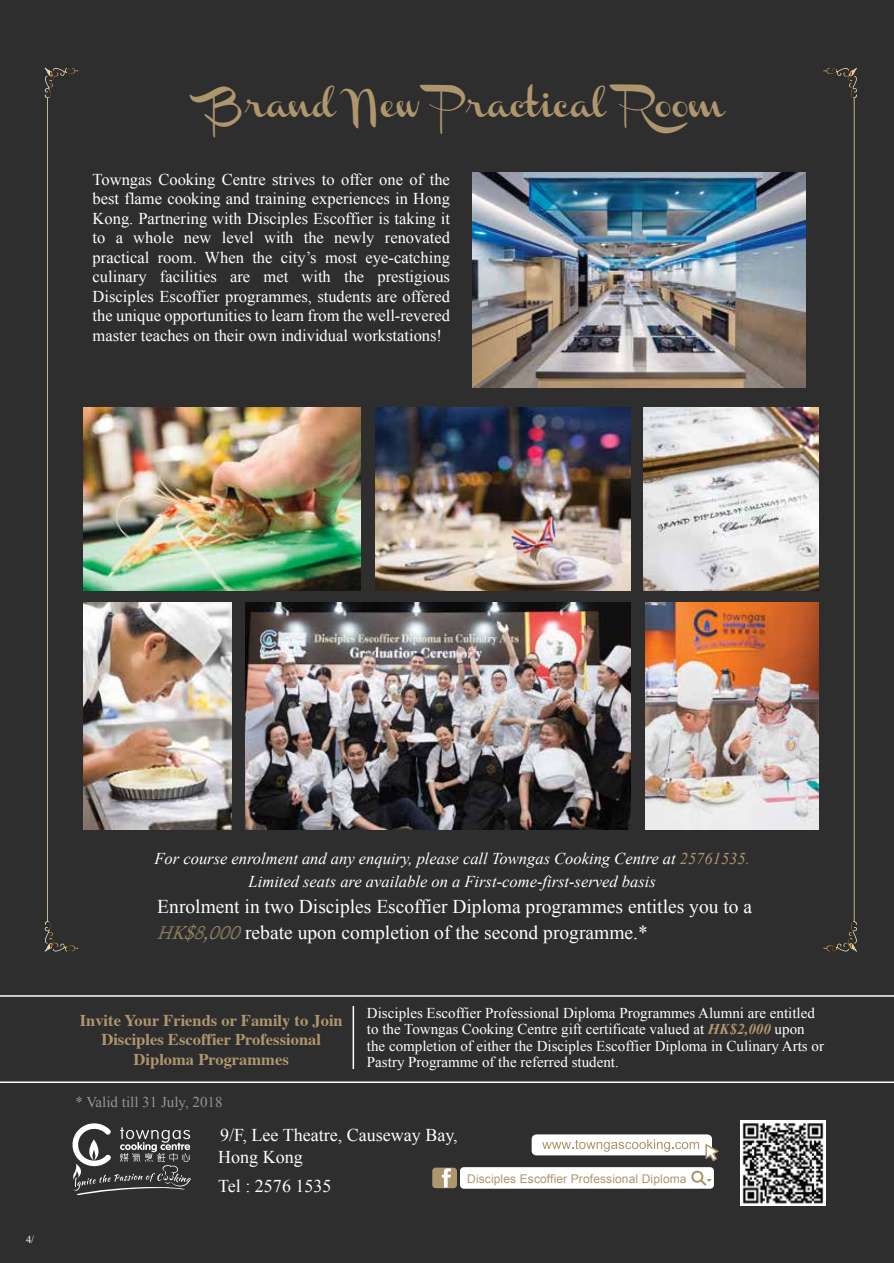
<style>
.page{position:relative;width:894px;height:1263px;background:#fff}
.page>*{position:absolute;margin:0;border:0;box-sizing:border-box;transform-origin:0 0}
.t1{font:25.5px "Channel";color:#af966d}
.t2{font:19.5px/25.5px "Times New Roman";color:#fff}
.t3{font:18px/21.6px "Times New Roman";color:#fff}
.t4{font:16.5px/19.5px "Times New Roman";color:#fff;text-align:justify}
.t5{font:italic 16.5px/22.5px "Times New Roman";color:#fff;text-align:center}
.t6{font:700 16.5px/19.5px "Times";color:#af966d;text-align:center}
.t7{font:15px/16.5px "Times New Roman";color:#fff}
.t8{font:15px "Times New Roman";color:#939598}
.t9{font:12px "Arial";letter-spacing:.01em;color:#ae966c}
.t10{font:10.5px "Times New Roman";color:#fff}
.s1{color:#af966d}
.s2{font-family:"Adriane Lux W01";font-style:italic;font-size:18px;color:#af966d}
.s3{font-weight:700;font-style:italic;color:#af966d}
</style>
<div class="page">
<div style="left:0;top:0;width:893px;height:1263px;background:#2e2e2f"></div>
<svg style="left:45px;top:68px;width:33px;height:884px"></svg>
<svg style="left:823px;top:68px;width:33px;height:884px"></svg>
<hr style="left:352px;top:1006px;width:2px;height:63px;background:#fff">
<hr style="left:0;top:995px;width:893px;height:2px;background:#fff">
<hr style="left:0;top:1081px;width:893px;height:2px;background:#fff">
<img style="left:83px;top:407px;width:277px;height:184px">
<img style="left:375px;top:407px;width:255px;height:184px">
<img style="left:643px;top:407px;width:174px;height:184px">
<img style="left:245px;top:602px;width:385px;height:228px">
<img style="left:83px;top:602px;width:149px;height:228px">
<img style="left:645px;top:602px;width:172px;height:228px">
<svg style="left:72px;top:1123px;width:119px;height:72px"></svg>
<div style="left:460px;top:1167px;width:253px;height:22px;background:#fff;border-radius:4px"></div>
<svg style="left:691px;top:1170px;width:20px;height:16px"></svg>
<div style="left:432px;top:1167px;width:25px;height:21px;background:#ae966c;border-radius:3px"></div>
<svg style="left:442px;top:1168px;width:9px;height:19px"></svg>
<div style="left:531px;top:1134px;width:180px;height:21px;background:#fff;border-radius:5px"></div>
<svg style="left:704px;top:1142px;width:15px;height:20px"></svg>
<svg style="left:542px;top:1139px;width:156px;height:13px"></svg>
<img style="left:472px;top:173px;width:333px;height:214px">
<img style="left:740px;top:1121px;width:85px;height:84px">
<h1 class="t1" style="left:211px;top:94px;width:515px">Brand New Practical Room</h1>
<p class="t4" style="left:93px;top:169px;width:359px">Towngas Cooking Centre strives to offer one of the best flame cooking and training experiences in Hong Kong. Partnering with Disciples Escoffier is taking it to a whole new level with the newly renovated practical room. When the city’s most eye-catching culinary facilities are met with the prestigious Disciples Escoffier programmes, students are offered the unique opportunities to learn from the well-revered master teaches on their own individual workstations!</p>
<p class="t10" style="left:26px;top:1232px;width:10px">4/</p>
<p class="t5" style="left:154px;top:847px;width:596px">For course enrolment and any enquiry, please call Towngas Cooking Centre at <span class="s1">25761535.<br></span>Limited seats are available on a First-come-first-served basis</p>
<p class="t2" style="left:156px;top:894px;width:597px">Enrolment in two Disciples Escoffier Diploma programmes entitles you to a<br><span class="s2">HK$8,000</span>rebate upon completion of the second programme.*</p>
<p class="t6" style="left:80px;top:1008px;width:264px">Invite Your Friends or Family to Join<br>Disciples Escoffier Professional<br>Diploma Programmes</p>
<p class="t8" style="left:75px;top:1092px;width:149px">* Valid till 31 July, 2018</p>
<p class="t7" style="left:367px;top:1004px;width:458px">Disciples Escoffier Professional Diploma Programmes Alumni are entitled to the Towngas Cooking Centre gift certificate valued at <span class="s3">HK$2,000</span> upon the completion of either the Disciples Escoffier Diploma in Culinary Arts or Pastry Programme of the referred student.</p>
<p class="t3" style="left:218px;top:1124px;width:241px">9/F, Lee Theatre, Causeway Bay,<br>Hong Kong</p>
<p class="t3" style="left:218px;top:1175px;width:115px">Tel : 2576 1535</p>
<p class="t9" style="left:467px;top:1171px;width:221px">Disciples Escoffier Professional Diploma</p>
</div>
